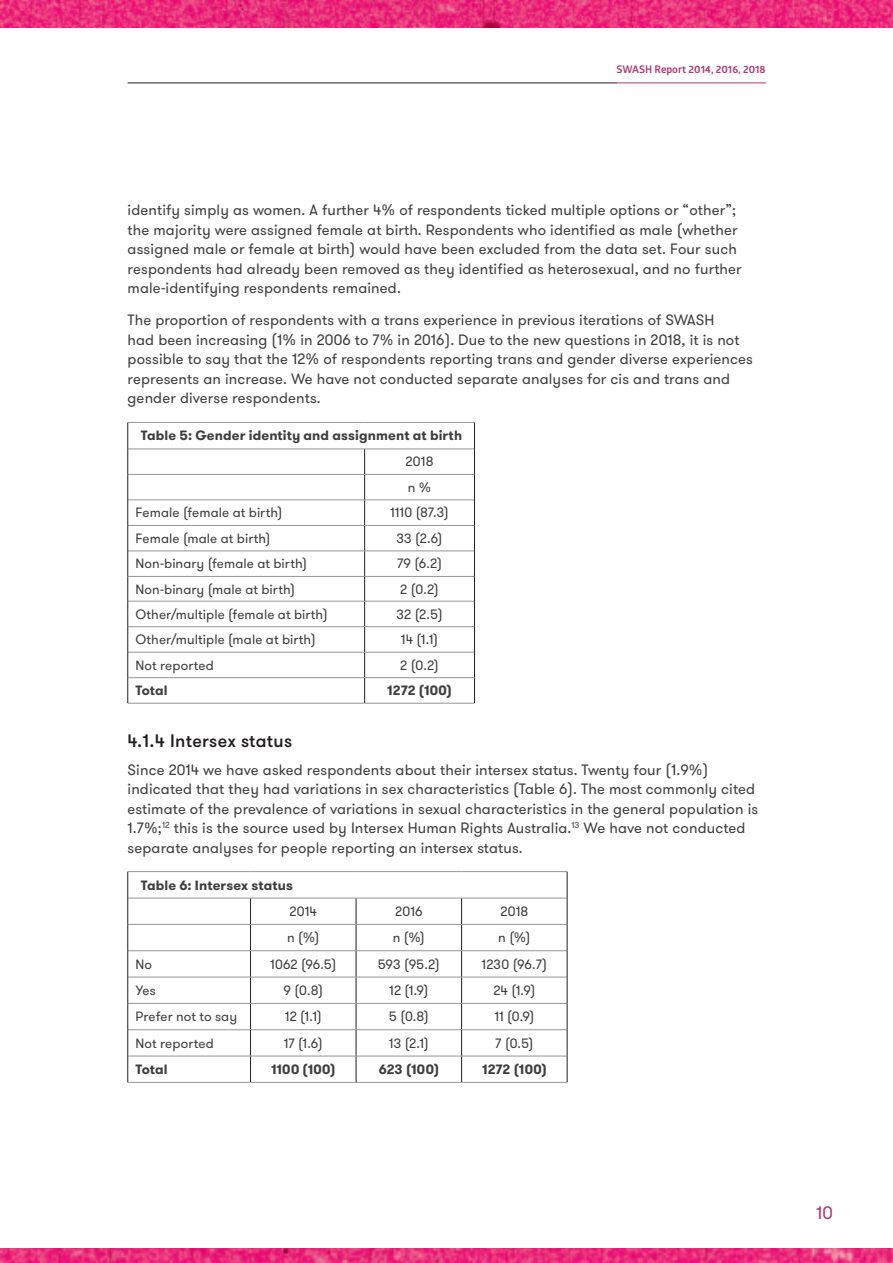
<style>
.page{position:relative;width:893px;height:1263px;background:#fff}
.page>*{position:absolute;margin:0;border:0;box-sizing:border-box;transform-origin:0 0}
.t1{font:500 18px "GT Walsheim";letter-spacing:.02em;color:#231f20}
.t2{font:18px "GT Walsheim";color:#b03775}
.t3{font:15px/19.5px "GT Walsheim";letter-spacing:.01em;color:#3e3e3f}
.t4{font:13.5px/25.5px "GT Walsheim";letter-spacing:.01em;color:#3e3e3f}
.t5{font:700 13.5px "GT Walsheim";letter-spacing:.01em;color:#3e3e3f}
.t6{font:700 10.5px "Glober";color:#b03775}
</style>
<div class="page">
<img style="left:0;top:0;width:893px;height:28px">
<img style="left:0;top:1248px;width:893px;height:15px">
<hr style="left:128px;top:83px;width:488px;height:1px;background:#231f20">
<hr style="left:616px;top:83px;width:150px;height:1px;background:#b03775">
<svg style="left:364px;top:450px;width:1px;height:253px"></svg>
<hr style="left:128px;top:474px;width:237px;height:1px;background:#939598">
<hr style="left:365px;top:474px;width:109px;height:1px;background:#939598">
<hr style="left:128px;top:500px;width:237px;height:1px;background:#939598">
<hr style="left:365px;top:500px;width:109px;height:1px;background:#939598">
<hr style="left:128px;top:525px;width:237px;height:1px;background:#939598">
<hr style="left:365px;top:525px;width:109px;height:1px;background:#939598">
<hr style="left:128px;top:551px;width:237px;height:1px;background:#939598">
<hr style="left:365px;top:551px;width:109px;height:1px;background:#939598">
<hr style="left:128px;top:576px;width:237px;height:1px;background:#939598">
<hr style="left:365px;top:576px;width:109px;height:1px;background:#939598">
<hr style="left:128px;top:601px;width:237px;height:1px;background:#939598">
<hr style="left:365px;top:601px;width:109px;height:1px;background:#939598">
<hr style="left:128px;top:626px;width:237px;height:1px;background:#939598">
<hr style="left:365px;top:626px;width:109px;height:1px;background:#939598">
<hr style="left:128px;top:652px;width:237px;height:1px;background:#939598">
<hr style="left:365px;top:652px;width:109px;height:1px;background:#939598">
<hr style="left:128px;top:422px;width:237px;height:1px;background:#939598">
<hr style="left:365px;top:422px;width:110px;height:1px;background:#939598">
<hr style="left:128px;top:449px;width:237px;height:1px;background:#939598">
<hr style="left:365px;top:449px;width:109px;height:1px;background:#939598">
<hr style="left:128px;top:677px;width:237px;height:1px;background:#939598">
<hr style="left:365px;top:677px;width:109px;height:1px;background:#939598">
<hr style="left:128px;top:703px;width:237px;height:1px;background:#939598">
<hr style="left:365px;top:703px;width:110px;height:1px;background:#939598">
<svg style="left:127px;top:423px;width:1px;height:280px"></svg>
<svg style="left:474px;top:423px;width:1px;height:280px"></svg>
<svg style="left:250px;top:899px;width:1px;height:183px"></svg>
<svg style="left:356px;top:899px;width:1px;height:183px"></svg>
<svg style="left:461px;top:899px;width:1px;height:183px"></svg>
<hr style="left:128px;top:924px;width:123px;height:1px;background:#939598">
<hr style="left:251px;top:924px;width:105px;height:1px;background:#939598">
<hr style="left:356px;top:924px;width:106px;height:1px;background:#939598">
<hr style="left:462px;top:924px;width:105px;height:1px;background:#939598">
<hr style="left:128px;top:950px;width:123px;height:1px;background:#939598">
<hr style="left:251px;top:950px;width:105px;height:1px;background:#939598">
<hr style="left:356px;top:950px;width:106px;height:1px;background:#939598">
<hr style="left:462px;top:950px;width:105px;height:1px;background:#939598">
<hr style="left:128px;top:977px;width:123px;height:1px;background:#939598">
<hr style="left:251px;top:977px;width:105px;height:1px;background:#939598">
<hr style="left:356px;top:977px;width:106px;height:1px;background:#939598">
<hr style="left:462px;top:977px;width:105px;height:1px;background:#939598">
<hr style="left:128px;top:1003px;width:123px;height:1px;background:#939598">
<hr style="left:251px;top:1003px;width:105px;height:1px;background:#939598">
<hr style="left:356px;top:1003px;width:106px;height:1px;background:#939598">
<hr style="left:462px;top:1003px;width:105px;height:1px;background:#939598">
<hr style="left:128px;top:1029px;width:123px;height:1px;background:#939598">
<hr style="left:251px;top:1029px;width:105px;height:1px;background:#939598">
<hr style="left:356px;top:1029px;width:106px;height:1px;background:#939598">
<hr style="left:462px;top:1029px;width:105px;height:1px;background:#939598">
<hr style="left:128px;top:871px;width:123px;height:1px;background:#939598">
<hr style="left:251px;top:871px;width:105px;height:1px;background:#939598">
<hr style="left:356px;top:871px;width:106px;height:1px;background:#939598">
<hr style="left:462px;top:871px;width:105px;height:1px;background:#939598">
<hr style="left:128px;top:898px;width:123px;height:1px;background:#939598">
<hr style="left:251px;top:898px;width:105px;height:1px;background:#939598">
<hr style="left:356px;top:898px;width:106px;height:1px;background:#939598">
<hr style="left:462px;top:898px;width:105px;height:1px;background:#939598">
<hr style="left:128px;top:1056px;width:123px;height:1px;background:#939598">
<hr style="left:251px;top:1056px;width:105px;height:1px;background:#939598">
<hr style="left:356px;top:1056px;width:106px;height:1px;background:#939598">
<hr style="left:462px;top:1056px;width:105px;height:1px;background:#939598">
<hr style="left:128px;top:1082px;width:123px;height:1px;background:#939598">
<hr style="left:251px;top:1082px;width:105px;height:1px;background:#939598">
<hr style="left:356px;top:1082px;width:106px;height:1px;background:#939598">
<hr style="left:462px;top:1082px;width:105px;height:1px;background:#939598">
<svg style="left:127px;top:872px;width:1px;height:210px"></svg>
<svg style="left:567px;top:872px;width:1px;height:210px"></svg>
<p class="t6" style="left:616px;top:62px;width:151px">SWASH Report 2014, 2016, 2018</p>
<p class="t3" style="left:128px;top:201px;width:616px">identify simply as women. A further 4% of respondents ticked multiple options or “other”; the majority were assigned female at birth. Respondents who identified as male (whether assigned male or female at birth) would have been excluded from the data set. Four such respondents had already been removed as they identified as heterosexual, and no further male-identifying respondents remained.</p>
<p class="t3" style="left:128px;top:311px;width:627px">The proportion of respondents with a trans experience in previous iterations of SWASH<br>had been increasing (1% in 2006 to 7% in 2016). Due to the new questions in 2018, it is not possible to say that the 12% of respondents reporting trans and gender diverse experiences represents an increase. We have not conducted separate analyses for cis and trans and gender diverse respondents.</p>
<p class="t5" style="left:141px;top:427px;width:323px">Table 5: Gender identity and assignment at birth</p>
<p class="t4" style="left:406px;top:449px;width:29px">2018 n %</p>
<p class="t4" style="left:135px;top:500px;width:149px">Female (female at birth)</p>
<p class="t4" style="left:390px;top:500px;width:60px">1110 (87.3)</p>
<p class="t4" style="left:135px;top:526px;width:137px">Female (male at birth)</p>
<p class="t4" style="left:396px;top:526px;width:48px">33 (2.6)</p>
<p class="t4" style="left:135px;top:551px;width:173px">Non-binary (female at birth)</p>
<p class="t4" style="left:397px;top:551px;width:46px">79 (6.2)</p>
<p class="t4" style="left:135px;top:576px;width:161px">Non-binary (male at birth)</p>
<p class="t4" style="left:400px;top:576px;width:40px">2 (0.2)</p>
<p class="t4" style="left:135px;top:601px;width:194px">Other/multiple (female at birth)</p>
<p class="t4" style="left:397px;top:601px;width:48px">32 (2.5)</p>
<p class="t4" style="left:135px;top:627px;width:182px">Other/multiple (male at birth)</p>
<p class="t4" style="left:401px;top:627px;width:39px">14 (1.1)</p>
<p class="t4" style="left:135px;top:652px;width:80px">Not reported</p>
<p class="t4" style="left:400px;top:652px;width:40px">2 (0.2)</p>
<p class="t5" style="left:135px;top:682px;width:34px">Total</p>
<p class="t5" style="left:387px;top:682px;width:66px">1272 (100)</p>
<p class="t1" style="left:128px;top:729px;width:166px">4.1.4 Intersex status</p>
<p class="t3" style="left:128px;top:760px;width:632px">Since 2014 we have asked respondents about their intersex status. Twenty four (1.9%) indicated that they had variations in sex characteristics (Table 6). The most commonly cited estimate of the prevalence of variations in sexual characteristics in the general population is 1.7%;<sup>12</sup> this is the source used by Intersex Human Rights Australia.<sup>13</sup> We have not conducted separate analyses for people reporting an intersex status.</p>
<p class="t5" style="left:141px;top:876px;width:154px">Table 6: Intersex status</p>
<p class="t4" style="left:290px;top:899px;width:29px">2014</p>
<p class="t4" style="left:395px;top:899px;width:29px">2016</p>
<p class="t4" style="left:500px;top:899px;width:29px">2018</p>
<p class="t4" style="left:287px;top:925px;width:34px">n (%)</p>
<p class="t4" style="left:393px;top:925px;width:34px">n (%)</p>
<p class="t4" style="left:498px;top:925px;width:34px">n (%)</p>
<p class="t4" style="left:135px;top:951px;width:18px">No</p>
<p class="t4" style="left:270px;top:951px;width:68px">1062 (96.5)</p>
<p class="t4" style="left:378px;top:951px;width:64px">593 (95.2)</p>
<p class="t4" style="left:482px;top:951px;width:67px">1230 (96.7)</p>
<p class="t4" style="left:135px;top:978px;width:22px">Yes</p>
<p class="t4" style="left:284px;top:978px;width:41px">9 (0.8)</p>
<p class="t4" style="left:389px;top:978px;width:41px">12 (1.9)</p>
<p class="t4" style="left:493px;top:978px;width:44px">24 (1.9)</p>
<p class="t4" style="left:135px;top:1004px;width:103px">Prefer not to say</p>
<p class="t4" style="left:285px;top:1004px;width:39px">12 (1.1)</p>
<p class="t4" style="left:389px;top:1004px;width:42px">5 (0.8)</p>
<p class="t4" style="left:494px;top:1004px;width:42px">11 (0.9)</p>
<p class="t4" style="left:135px;top:1030px;width:80px">Not reported</p>
<p class="t4" style="left:284px;top:1030px;width:41px">17 (1.6)</p>
<p class="t4" style="left:389px;top:1030px;width:42px">13 (2.1)</p>
<p class="t4" style="left:495px;top:1030px;width:40px">7 (0.5)</p>
<p class="t5" style="left:135px;top:1060px;width:34px">Total</p>
<p class="t5" style="left:271px;top:1060px;width:66px">1100 (100)</p>
<p class="t5" style="left:379px;top:1060px;width:62px">623 (100)</p>
<p class="t5" style="left:482px;top:1060px;width:66px">1272 (100)</p>
<p class="t2" style="left:816px;top:1201px;width:18px">10</p>
</div>
